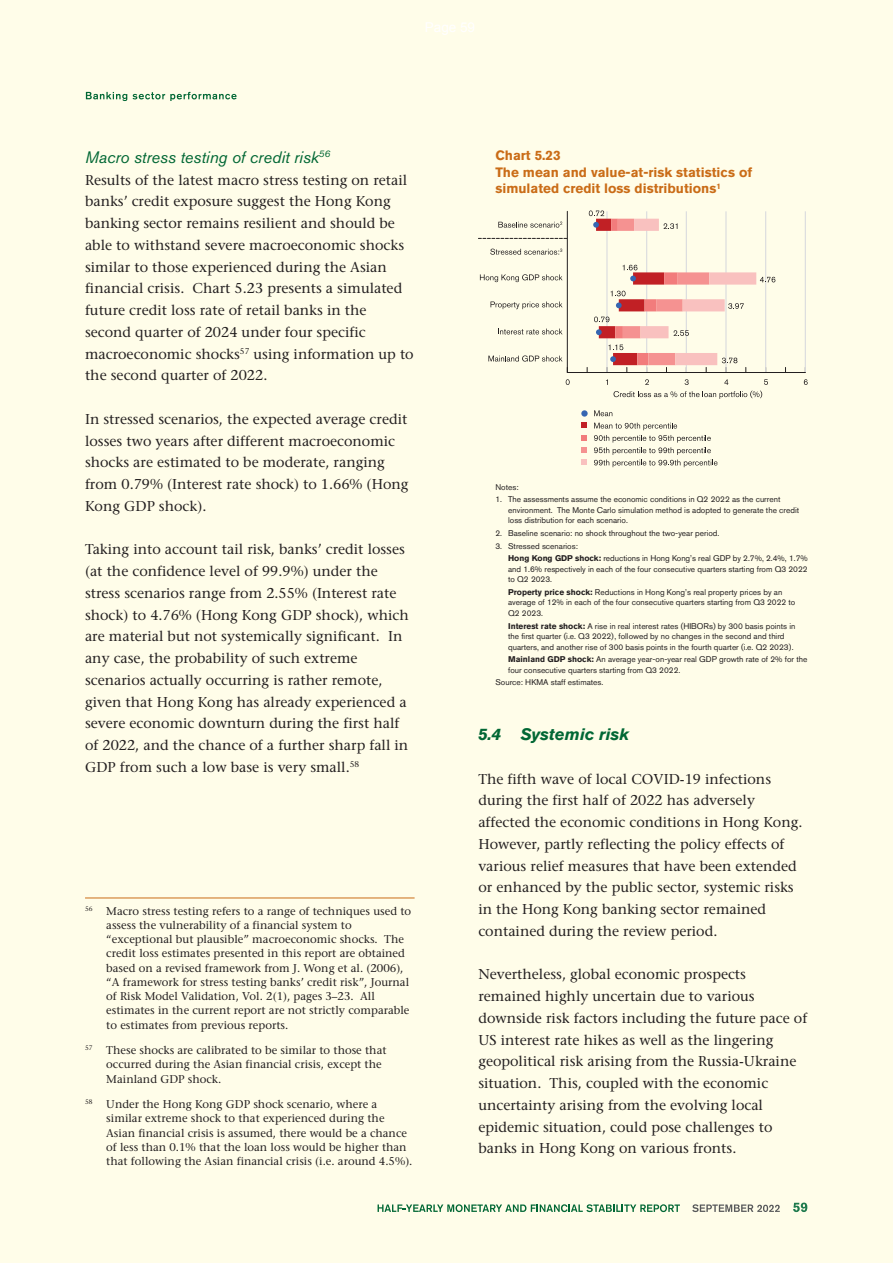
<style>
.page{position:relative;width:893px;height:1263px;background:#fffde9}
.page>*{position:absolute;margin:0;border:0;box-sizing:border-box;transform-origin:0 0}
.text{font:italic 16.5px "Akzidenz Grotesk BQ";color:#006734}
.text-2{font:italic 700 16.5px "Akzidenz Grotesk BQ";color:#006734}
.text-3{font:500 14.25px/21.8px "Stone Serif Std";color:#231f20}
.t1{font:700 13.5px/16.5px "Akzidenz Grotesk BQ";color:#ca6c17}
.Footnote{font:500 11.25px/14.2px "Stone Serif Std";color:#231f20}
.t2{font:italic 9.6px "Akzidenz Grotesk BQ";color:#006734}
.page59{font:8.25px/10.5px "Akzidenz Grotesk BQ";color:#231f20}
.t3{font:500 8.25px "Stone Serif Std";color:#231f20}
.s1{font-weight:700}
</style>
<div class="page">
<svg style="left:793px;top:1202px;width:14px;height:10px"></svg>
<svg style="left:378px;top:1204px;width:302px;height:8px;background:#99c0a0"></svg>
<svg style="left:692px;top:1204px;width:88px;height:8px"></svg>
<svg style="left:86px;top:92px;width:151px;height:9px"></svg>
<hr style="left:85px;top:897px;width:330px;height:1px;background:#ca6c17">
<svg style="left:566px;top:379px;width:4px;height:6px"></svg>
<svg style="left:804px;top:379px;width:4px;height:6px"></svg>
<svg style="left:581px;top:423px;width:6px;height:5px"></svg>
<svg style="left:581px;top:435px;width:6px;height:5px"></svg>
<svg style="left:581px;top:447px;width:6px;height:6px"></svg>
<svg style="left:581px;top:460px;width:6px;height:5px"></svg>
<svg style="left:581px;top:410px;width:7px;height:7px"></svg>
<svg style="left:478px;top:238px;width:89px;height:1px"></svg>
<hr style="left:567px;top:211px;width:1px;height:161px;background:#231f20">
<hr style="left:805px;top:211px;width:1px;height:161px;background:#dcdddf">
<svg style="left:587px;top:210px;width:188px;height:162px;background:#f7e4d4"></svg>
<hr style="left:567px;top:372px;width:238px;height:1px;background:#231f20">
<svg style="left:488px;top:355px;width:80px;height:17px"></svg>
<svg style="left:498px;top:329px;width:65px;height:5px"></svg>
<svg style="left:490px;top:301px;width:73px;height:8px"></svg>
<svg style="left:480px;top:274px;width:83px;height:8px"></svg>
<svg style="left:490px;top:249px;width:72px;height:6px"></svg>
<svg style="left:498px;top:222px;width:64px;height:6px"></svg>
<svg style="left:606px;top:379px;width:162px;height:20px;background:#ecead8"></svg>
<svg style="left:594px;top:410px;width:18px;height:6px"></svg>
<svg style="left:594px;top:423px;width:123px;height:44px;background:#e1dfcd"></svg>
<p class="text" style="left:85px;top:147px;width:235px">Macro stress testing of credit risk</p>
<p class="t2" style="left:319px;top:148px;width:13px">56</p>
<p class="text-3" style="left:85px;top:169px;width:324px">Results of the latest macro stress testing on retail banks’ credit exposure suggest the Hong Kong banking sector remains resilient and should be able to withstand severe macroeconomic shocks similar to those experienced during the Asian financial crisis. Chart 5.23 presents a simulated future credit loss rate of retail banks in the second quarter of 2024 under four specific macroeconomic shocks</p>
<p class="t3" style="left:240px;top:346px;width:11px">57</p>
<p class="text-3" style="left:85px;top:343px;width:330px;text-indent:168px">using information up to the second quarter of 2022.</p>
<p class="text-3" style="left:85px;top:408px;width:325px">In stressed scenarios, the expected average credit losses two years after different macroeconomic shocks are estimated to be moderate, ranging from 0.79% (Interest rate shock) to 1.66% (Hong Kong GDP shock).</p>
<p class="text-3" style="left:85px;top:539px;width:325px">Taking into account tail risk, banks’ credit losses (at the confidence level of 99.9%) under the stress scenarios range from 2.55% (Interest rate shock) to 4.76% (Hong Kong GDP shock), which are material but not systemically significant. In any case, the probability of such extreme scenarios actually occurring is rather remote, given that Hong Kong has already experienced a severe economic downturn during the first half of 2022, and the chance of a further sharp fall in GDP from such a low base is very small.</p>
<p class="t3" style="left:350px;top:759px;width:11px">58</p>
<p class="Footnote" style="left:106px;top:904px;width:306px;text-indent:-21px"><sup>56</sup> Macro stress testing refers to a range of techniques used to assess the vulnerability of a financial system to “exceptional but plausible” macroeconomic shocks. The credit loss estimates presented in this report are obtained based on a revised framework from J. Wong et al. (2006), “A framework for stress testing banks’ credit risk”, Journal of Risk Model Validation, Vol. 2(1), pages 3–23. All estimates in the current report are not strictly comparable to estimates from previous reports.</p>
<p class="Footnote" style="left:106px;top:1043px;width:282px;text-indent:-21px"><sup>57</sup> These shocks are calibrated to be similar to those that occurred during the Asian financial crisis, except the<br>Mainland GDP shock.</p>
<p class="Footnote" style="left:106px;top:1097px;width:308px;text-indent:-21px"><sup>58</sup> Under the Hong Kong GDP shock scenario, where a similar extreme shock to that experienced during the Asian financial crisis is assumed, there would be a chance of less than 0.1% that the loan loss would be higher than that following the Asian financial crisis (i.e. around 4.5%).</p>
<h1 class="t1" style="left:495px;top:147px;width:258px">Chart 5.23<br>The mean and value-at-risk statistics of simulated credit loss distributions<sup>1</sup></h1>
<p class="page59" style="left:495px;top:482px;width:25px">Notes:</p>
<p class="page59" style="left:508px;top:494px;width:292px;text-indent:-13px">1. The assessments assume the economic conditions in Q2 2022 as the current environment. The Monte Carlo simulation method is adopted to generate the credit loss distribution for each scenario.</p>
<p class="page59" style="left:495px;top:528px;width:225px">2. Baseline scenario: no shock throughout the two-year period.</p>
<p class="page59" style="left:508px;top:539px;width:301px;line-height:12.6px;text-indent:-13px">3. Stressed scenarios:<br><span class="s1">Hong Kong GDP shock:</span> reductions in Hong Kong’s real GDP by 2.7%, 2.4%, 1.7%</p>
<p class="page59" style="left:508px;top:564px;width:301px">and 1.6% respectively in each of the four consecutive quarters starting from Q3 2022 to Q2 2023.</p>
<p class="page59" style="left:508px;top:587px;width:289px"><span class="s1">Property price shock:</span> Reductions in Hong Kong’s real property prices by an average of 12% in each of the four consecutive quarters starting from Q3 2022 to<br>Q2 2023.</p>
<p class="page59" style="left:508px;top:620px;width:289px"><span class="s1">Interest rate shock:</span> A rise in real interest rates (HIBORs) by 300 basis points in the first quarter (i.e. Q3 2022), followed by no changes in the second and third quarters, and another rise of 300 basis points in the fourth quarter (i.e. Q2 2023).</p>
<p class="page59" style="left:508px;top:654px;width:301px"><span class="s1">Mainland GDP shock:</span> An average year-on-year real GDP growth rate of 2% for the four consecutive quarters starting from Q3 2022.</p>
<p class="page59" style="left:495px;top:677px;width:109px">Source: HKMA staff estimates.</p>
<p class="text-2" style="left:478px;top:724px;width:152px">5.4 Systemic risk</p>
<p class="text-3" style="left:478px;top:768px;width:326px">The fifth wave of local COVID-19 infections during the first half of 2022 has adversely affected the economic conditions in Hong Kong.<br>However, partly reflecting the policy effects of various relief measures that have been extended or enhanced by the public sector, systemic risks in the Hong Kong banking sector remained contained during the review period.</p>
<p class="text-3" style="left:478px;top:964px;width:330px">Nevertheless, global economic prospects remained highly uncertain due to various downside risk factors including the future pace of US interest rate hikes as well as the lingering geopolitical risk arising from the Russia-Ukraine situation. This, coupled with the economic uncertainty arising from the evolving local epidemic situation, could pose challenges to banks in Hong Kong on various fronts.</p>
</div>
